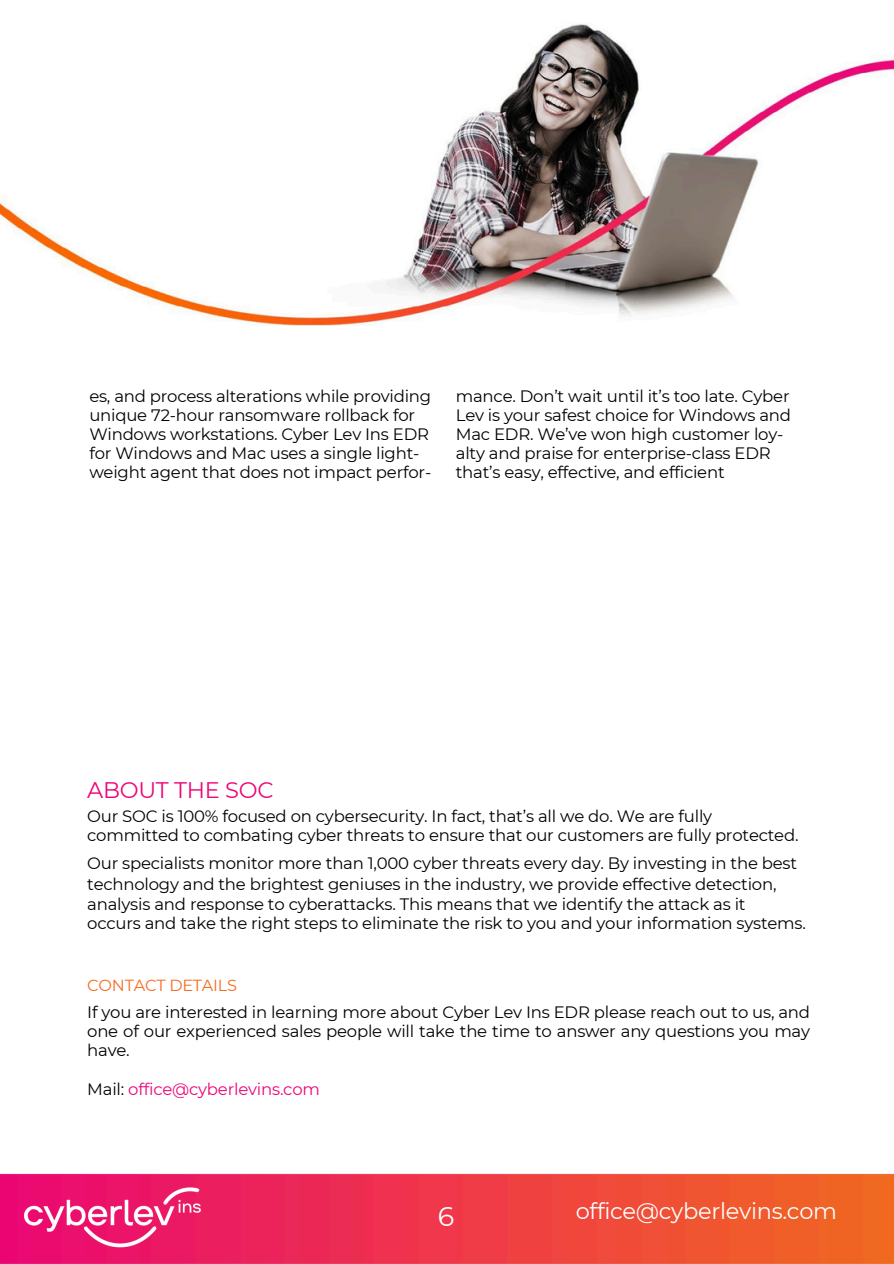
<style>
.page{position:relative;width:894px;height:1264px;background:#fff}
.page>*{position:absolute;margin:0;border:0;box-sizing:border-box;transform-origin:0 0}
.t1{font:27px "Montserrat";color:#fff}
.t2{font:22.5px "Montserrat";letter-spacing:-.015em;color:#fff}
.t3{font:22.5px "Montserrat";letter-spacing:-.015em;color:#ed0677}
.t4{font:16.5px/19.2px "Montserrat";letter-spacing:-.015em;color:#000}
.t5{font:16.5px "Montserrat";letter-spacing:-.01em;color:#ed0677}
.t6{font:16.05px "Montserrat";letter-spacing:-.015em;color:#f36c21}
.s1{color:#000}
</style>
<div class="page">
<img style="left:0;top:1173px;width:893px;height:90px">
<img style="left:0;top:24px;width:893px;height:302px">
<p class="t4" style="left:89px;top:386px;width:343px">es, and process alterations while providing unique 72-hour ransomware rollback for Windows workstations. Cyber Lev Ins EDR for Windows and Mac uses a single light&shy;weight agent that does not impact perfor-</p>
<p class="t4" style="left:455px;top:386px;width:336px">mance. Don’t wait until it’s too late. Cyber Lev is your safest choice for Windows and Mac EDR. We’ve won high customer loy&shy;alty and praise for enterprise-class EDR that’s easy, effective, and efficient</p>
<p class="t3" style="left:87px;top:776px;width:188px">ABOUT THE SOC</p>
<p class="t4" style="left:87px;top:806px;width:712px">Our SOC is 100% focused on cybersecurity. In fact, that’s all we do. We are fully committed to combating cyber threats to ensure that our customers are fully protected.</p>
<p class="t4" style="left:87px;top:853px;width:711px">Our specialists monitor more than 1,000 cyber threats every day. By investing in the best</p>
<p class="t4" style="left:87px;top:875px;width:690px">technology and the brightest geniuses in the industry, we provide effective detection,</p>
<p class="t4" style="left:87px;top:894px;width:659px">analysis and response to cyberattacks. This means that we identify the attack as it</p>
<p class="t4" style="left:87px;top:913px;width:720px">occurs and take the right steps to eliminate the risk to you and your information systems.</p>
<h1 class="t6" style="left:87px;top:975px;width:151px">CONTACT DETAILS</h1>
<p class="t4" style="left:87px;top:1002px;width:724px;text-align:justify">If you are interested in learning more about Cyber Lev Ins EDR please reach out to us, and one of our experienced sales people will take the time to answer any questions you may have.</p>
<p class="t5" style="left:87px;top:1078px;width:234px"><span class="s1">Mail:</span> office@cyberlevins.com</p>
<h2 class="t1" style="left:438px;top:1200px;width:18px">6</h2>
<p class="t2" style="left:575px;top:1196px;width:263px">office@cyberlevins.com</p>
</div>
